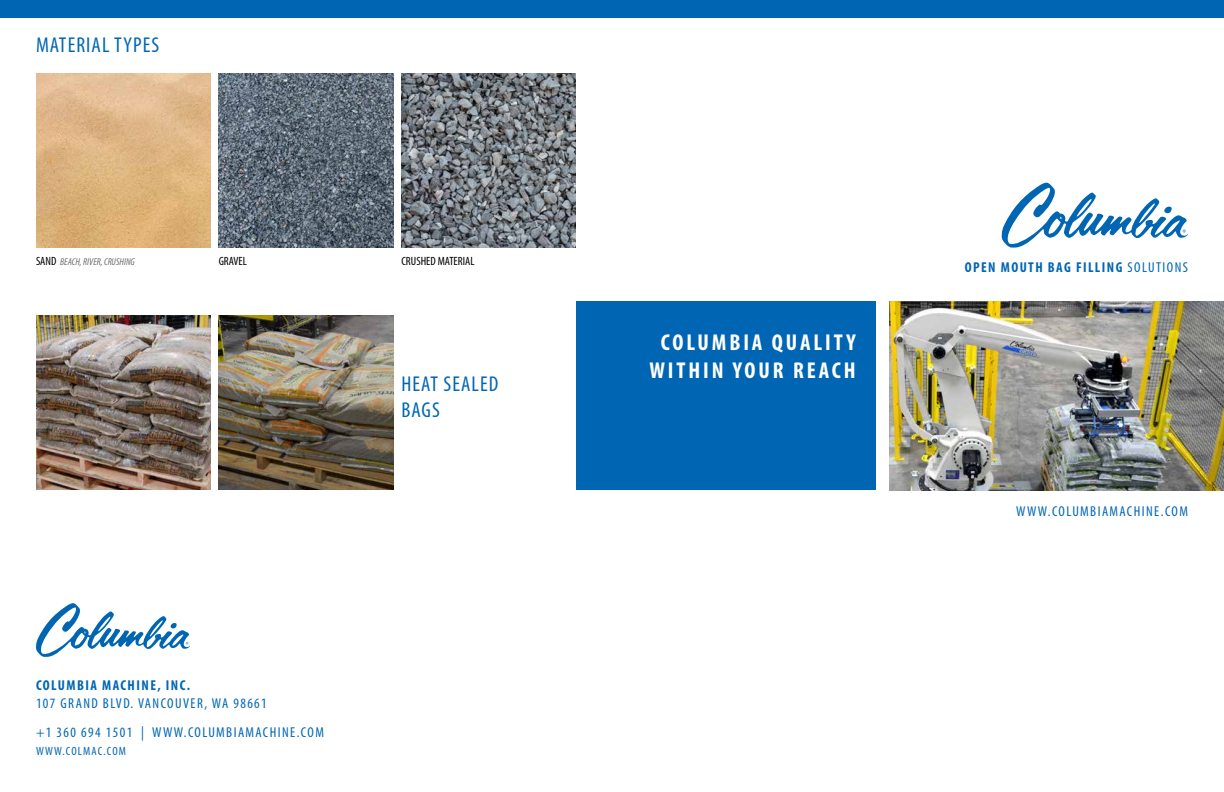
<style>
.page{position:relative;width:1224px;height:792px;background:#fff}
.page>*{position:absolute;margin:0;border:0;box-sizing:border-box;transform-origin:0 0}
.t1{font:700 condensed 23px/27.6px "Myriad Pro";letter-spacing:.125em;color:#fff;text-align:center}
.t2{font:condensed 21.5px/25.9px "Myriad Pro";letter-spacing:.05em;color:#0066b3}
.t3{font:condensed 14.4px/29.4px "Myriad Pro";letter-spacing:.1em;color:#0066b3}
.t4{font:700 condensed 14.4px "Myriad Pro";letter-spacing:.1em;color:#0066b3}
.t5{font:condensed 12px "Myriad Pro";color:#000}
.t6{font:condensed 12px "Myriad Pro";letter-spacing:.1em;color:#0066b3}
.t7{font:italic condensed 10px "Myriad Pro";color:#6d6e71}
.s1{font-style:normal;font-size:12px;color:#000}
.s2{font-weight:400}
</style>
<div class="page">
<div style="left:0;top:0;width:1224px;height:18px;background:#0066b3"></div>
<div style="left:576px;top:302px;width:299px;height:188px;background:#0066b3"></div>
<img style="left:890px;top:302px;width:334px;height:188px">
<svg style="left:1001px;top:183px;width:187px;height:65px"></svg>
<svg style="left:36px;top:603px;width:154px;height:54px"></svg>
<img style="left:36px;top:73px;width:174px;height:175px">
<img style="left:219px;top:73px;width:174px;height:175px">
<img style="left:219px;top:315px;width:174px;height:175px">
<img style="left:402px;top:73px;width:174px;height:175px">
<img style="left:36px;top:315px;width:174px;height:175px">
<h2 class="t2" style="left:36px;top:32px;width:125px">MATERIAL TYPES</h2>
<p class="t7" style="left:36px;top:256px;width:100px"><span class="s1">SAND</span> BEACH, RIVER, CRUSHING</p>
<p class="t5" style="left:219px;top:254px;width:30px">GRAVEL</p>
<p class="t5" style="left:402px;top:254px;width:74px">CRUSHED MATERIAL</p>
<h2 class="t2" style="left:402px;top:371px;width:98px">HEAT SEALED<br>BAGS</h2>
<p class="t4" style="left:36px;top:677px;width:156px">COLUMBIA MACHINE, INC.</p>
<p class="t3" style="left:36px;top:688px;width:289px">107 GRAND BLVD. VANCOUVER, WA 98661<br>+1 360 694 1501 | WWW.COLUMBIAMACHINE.COM</p>
<p class="t6" style="left:36px;top:744px;width:92px">WWW.COLMAC.COM</p>
<h1 class="t1" style="left:649px;top:328px;width:208px">COLUMBIA QUALITY<br>WITHIN YOUR REACH</h1>
<p class="t4" style="left:965px;top:258px;width:225px">OPEN MOUTH BAG FILLING <span class="s2">SOLUTIONS</span></p>
<p class="t3" style="left:1016px;top:496px;width:173px">WWW.COLUMBIAMACHINE.COM</p>
</div>
